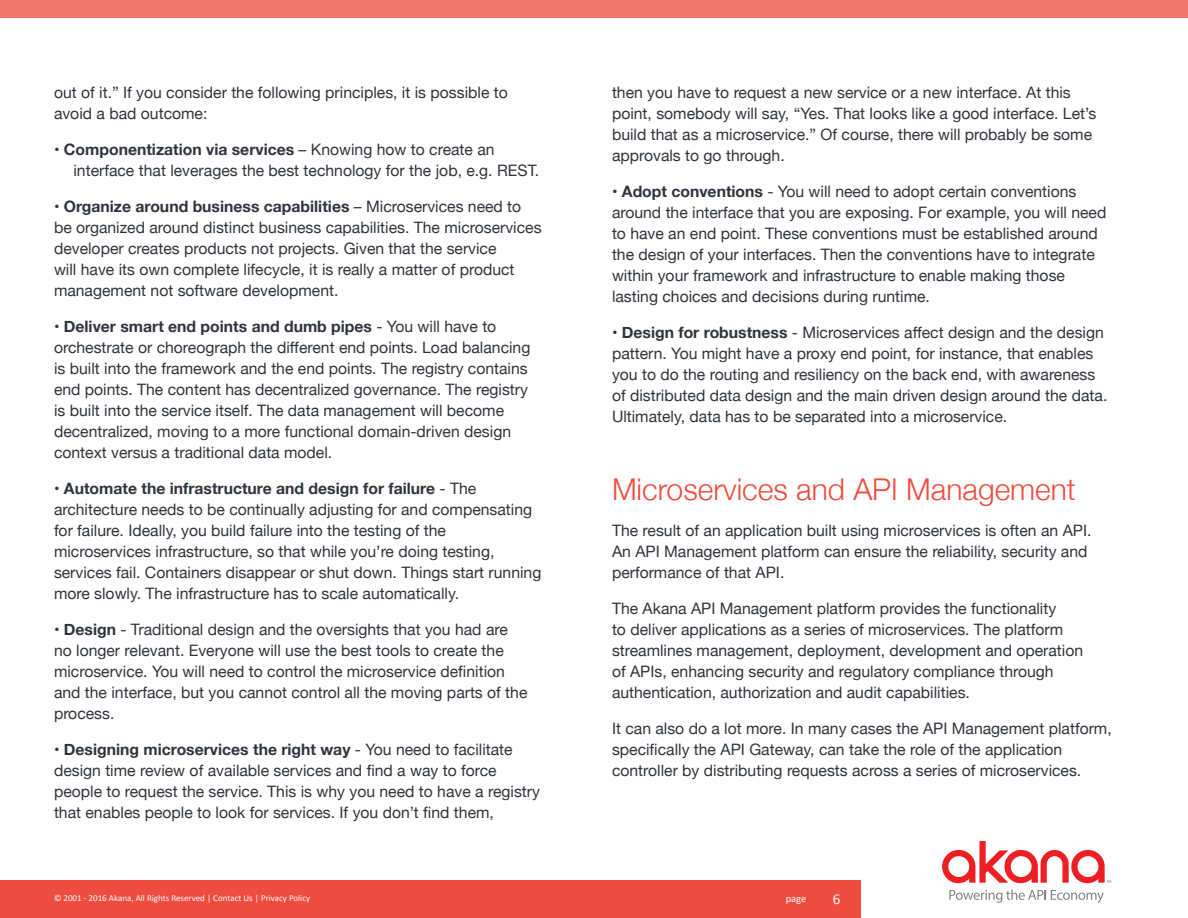
<style>
.page{position:relative;width:1188px;height:918px;background:#fff}
.page>*{position:absolute;margin:0;border:0;box-sizing:border-box;transform-origin:0 0}
.t1{font:300 30px "Helvetica Neue";color:#ed4c3f}
.t2{font:15.75px/21px "Helvetica Neue";color:#30343c}
.t3{font:15px "Calibri";color:#fff}
.t4{font:10.5px "Calibri";color:#fff}
.t5{font:9px "Calibri";color:#fff}
.s1{font-weight:700}
</style>
<div class="page">
<div style="left:0;top:880px;width:861px;height:38px;background:#ed4c3f"></div>
<svg style="left:942px;top:841px;width:169px;height:42px"></svg>
<svg style="left:949px;top:889px;width:155px;height:14px"></svg>
<div style="left:0;top:0;width:1188px;height:18px;background:#f1776d"></div>
<p class="t2" style="left:54px;top:83px;width:455px">out of it.” If you consider the following principles, it is possible to avoid a bad outcome:</p>
<p class="t2" style="left:74px;top:140px;width:467px;text-indent:-20px">• <span class="s1">Componentization via services</span> – Knowing how to create an interface that leverages the best technology for the job, e.g. REST.</p>
<p class="t2" style="left:54px;top:197px;width:489px"><span class="s1">• Organize around business capabilities</span> – Microservices need to be organized around distinct business capabilities. The microservices developer creates products not projects. Given that the service<br>will have its own complete lifecycle, it is really a matter of product management not software development.</p>
<p class="t2" style="left:54px;top:317px;width:478px"><span class="s1">• Deliver smart end points and dumb pipes</span> - You will have to orchestrate or choreograph the different end points. Load balancing is built into the framework and the end points. The registry contains end points. The content has decentralized governance. The registry is built into the service itself. The data management will become decentralized, moving to a more functional domain-driven design context versus a traditional data model.</p>
<p class="t2" style="left:54px;top:479px;width:489px"><span class="s1">• Automate the infrastructure and design for failure</span> - The architecture needs to be continually adjusting for and compensating for failure. Ideally, you build failure into the testing of the microservices infrastructure, so that while you’re doing testing, services fail. Containers disappear or shut down. Things start running more slowly. The infrastructure has to scale automatically.</p>
<p class="t2" style="left:54px;top:620px;width:475px">• <span class="s1">Design</span> - Traditional design and the oversights that you had are no longer relevant. Everyone will use the best tools to create the microservice. You will need to control the microservice definition and the interface, but you cannot control all the moving parts of the process.</p>
<p class="t2" style="left:54px;top:740px;width:487px"><span class="s1">• Designing microservices the right way</span> - You need to facilitate design time review of available services and find a way to force people to request the service. This is why you need to have a registry that enables people to look for services. If you don’t find them,</p>
<p class="t5" style="left:54px;top:892px;width:258px">© 2001 - 2016 Akana, All Rights Reserved | Contact Us | Privacy Policy</p>
<p class="t2" style="left:612px;top:83px;width:486px">then you have to request a new service or a new interface. At this point, somebody will say, “Yes. That looks like a good interface. Let’s build that as a microservice.” Of course, there will probably be some approvals to go through.</p>
<p class="t2" style="left:612px;top:182px;width:496px"><span class="s1">• Adopt conventions</span> - You will need to adopt certain conventions around the interface that you are exposing. For example, you will need to have an end point. These conventions must be established around the design of your interfaces. Then the conventions have to integrate within your framework and infrastructure to enable making those lasting choices and decisions during runtime.</p>
<p class="t2" style="left:612px;top:323px;width:497px"><span class="s1">• Design for robustness</span> - Microservices affect design and the design pattern. You might have a proxy end point, for instance, that enables you to do the routing and resiliency on the back end, with awareness of distributed data design and the main driven design around the data.<br>Ultimately, data has to be separated into a microservice.</p>
<p class="t1" style="left:612px;top:465px;width:465px">Microservices and API Management</p>
<p class="t2" style="left:612px;top:521px;width:481px">The result of an application built using microservices is often an API.<br>An API Management platform can ensure the reliability, security and performance of that API.</p>
<p class="t2" style="left:612px;top:599px;width:473px">The Akana API Management platform provides the functionality<br>to deliver applications as a series of microservices. The platform streamlines management, deployment, development and operation of APIs, enhancing security and regulatory compliance through authentication, authorization and audit capabilities.</p>
<p class="t2" style="left:612px;top:719px;width:501px">It can also do a lot more. In many cases the API Management platform, specifically the API Gateway, can take the role of the application controller by distributing requests across a series of microservices.</p>
<p class="t4" style="left:786px;top:892px;width:22px">page</p>
<p class="t3" style="left:833px;top:890px;width:9px">6</p>
</div>
